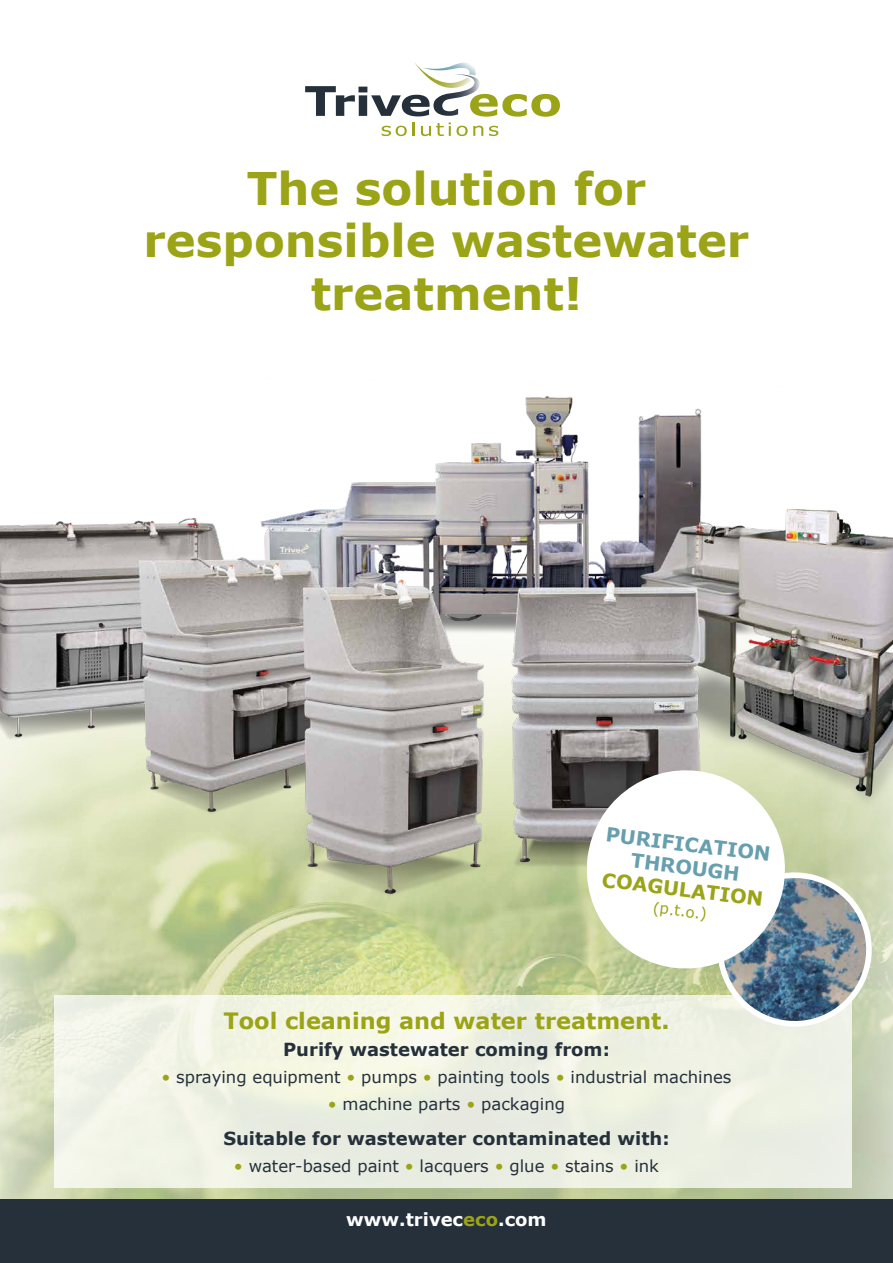
<style>
.page{position:relative;width:893px;height:1263px;background:#fff}
.page>*{position:absolute;margin:0;border:0;box-sizing:border-box;transform-origin:0 0}
.t1{font:700 45px/52.5px "Verdana";color:#9ba316;text-align:center}
.t2{font:700 22.5px "Verdana";color:#9ba316}
.t3{font:700 19.5px/22.8px "Verdana";color:#679faf;text-align:center}
.t4{font:700 19.5px "Verdana";color:#9ba316}
.t5{font:700 18px "Verdana";color:#25303b}
.t6{font:700 18px "Verdana";color:#fff}
.t7{font:16.5px "Verdana";color:#25303b}
.t8{font:15px "Verdana";color:#9ba316}
.s1{color:#9ba316}
</style>
<div class="page">
<svg style="left:0;top:901px;width:893px;height:298px;background:#c6d1a0"></svg>
<div style="left:55px;top:996px;width:797px;height:192px;background:#edf1e3"></div>
<div style="left:0;top:1199px;width:893px;height:64px;background:#25303b"></div>
<svg style="left:305px;top:62px;width:255px;height:74px"></svg>
<img style="left:0;top:396px;width:893px;height:505px">
<svg style="left:581px;top:764px;width:302px;height:267px"></svg>
<h1 class="t1" style="left:144px;top:162px;width:607px">The solution for responsible wastewater treatment!</h1>
<p class="t3" style="left:607px;top:823px;width:167px;rotate:7deg">PURIFICATION<br>THROUGH</p>
<p class="t4" style="left:604px;top:867px;width:164px;rotate:7deg">COAGULATION</p>
<p class="t8" style="left:654px;top:897px;width:56px;rotate:7deg">(p.t.o.)</p>
<h2 class="t2" style="left:223px;top:1006px;width:448px">Tool cleaning and water treatment.</h2>
<p class="t5" style="left:283px;top:1038px;width:328px">Purify wastewater coming from:</p>
<p class="t7" style="left:161px;top:1066px;width:572px"><span class="s1">•</span> spraying equipment <span class="s1">•</span> pumps <span class="s1">•</span> painting tools <span class="s1">•</span> industrial machines</p>
<p class="t7" style="left:328px;top:1093px;width:239px"><span class="s1">•</span> machine parts <span class="s1">•</span> packaging</p>
<p class="t5" style="left:223px;top:1126px;width:448px">Suitable for wastewater contaminated with:</p>
<p class="t7" style="left:234px;top:1154px;width:427px"><span class="s1">•</span> water-based paint <span class="s1">•</span> lacquers <span class="s1">•</span> glue <span class="s1">•</span> stains <span class="s1">•</span> ink</p>
<p class="t6" style="left:346px;top:1208px;width:202px">www.trivec<span class="s1">eco</span>.com</p>
</div>
